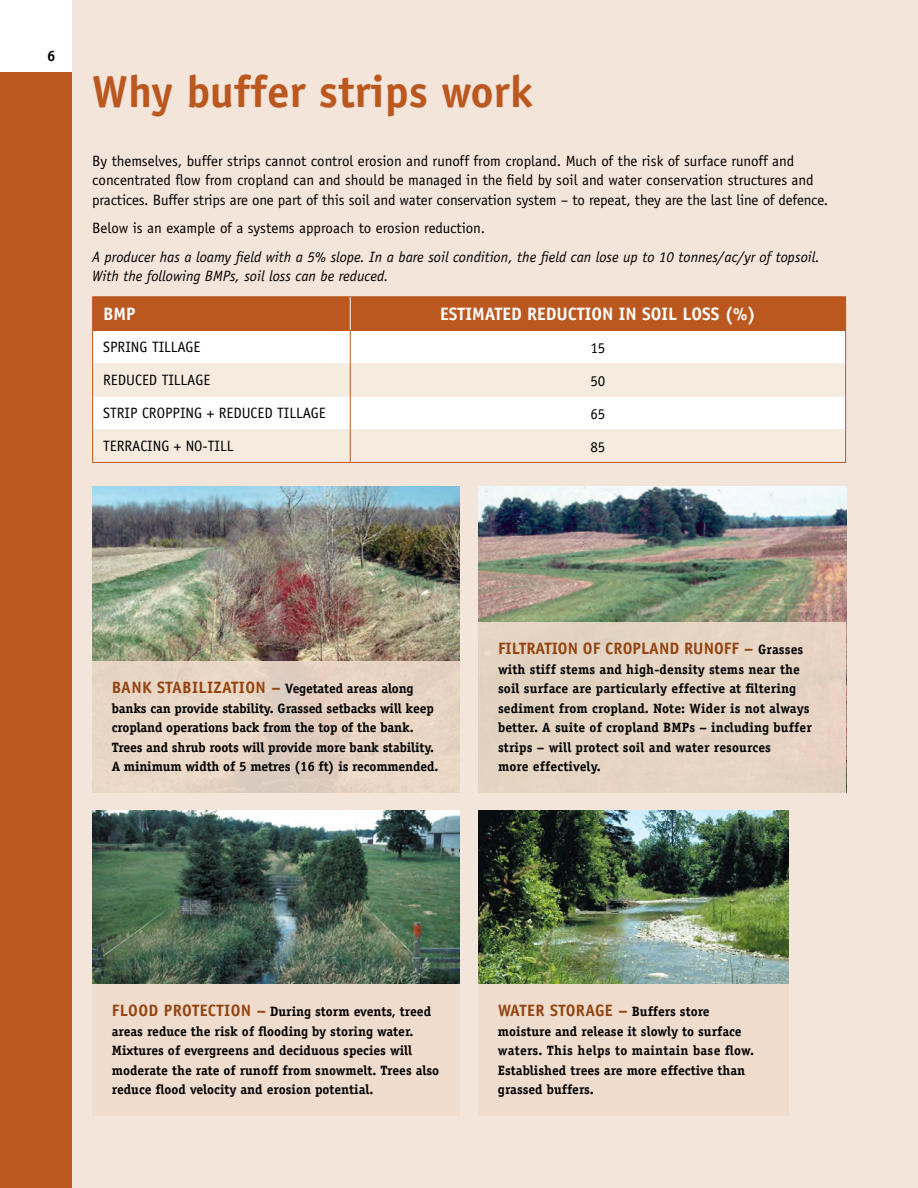
<style>
.page{position:relative;width:918px;height:1188px;background:#fff}
.page>*{position:absolute;margin:0;border:0;box-sizing:border-box;transform-origin:0 0}
.t1{font:700 45px "Officina Sans";color:#bb581f}
.t2{font:700 18px "Officina Sans";color:#fff}
.t3{font:700 16.5px "Officina Sans";color:#934411}
.t4{font:700 16.5px "Officina Sans";letter-spacing:.02em;color:#934411}
.t5{font:15px/19.5px "Officina Sans";color:#000}
.t6{font:italic 15px/19.5px "Officina Sans";color:#000}
.t7{font:700 15px "Officina Sans";color:#000}
.t8{font:700 13.5px/19.5px "Officina Serif";color:#000}
.s1{font-family:"Officina Sans";font-size:16.5px;color:#934411}
.s2{font-family:"Officina Serif";font-size:13.5px;color:#000}
</style>
<div class="page">
<div style="left:72px;top:0;width:846px;height:1188px;background:#f4e5da"></div>
<div style="left:0;top:72px;width:72px;height:1116px;background:#bb581f"></div>
<img style="left:92px;top:487px;width:368px;height:174px">
<div style="left:92px;top:661px;width:368px;height:132px;background:linear-gradient(to right,#e8d6c5,#e5d1c1)"></div>
<img style="left:478px;top:487px;width:368px;height:135px">
<div style="left:478px;top:622px;width:368px;height:171px;background:#e4d4c2"></div>
<img style="left:92px;top:810px;width:368px;height:174px">
<div style="left:92px;top:984px;width:368px;height:132px;background:#f0dccc"></div>
<img style="left:478px;top:810px;width:311px;height:174px">
<div style="left:478px;top:984px;width:311px;height:132px;background:#f0dccc"></div>
<div style="left:93px;top:297px;width:752px;height:33px;background:#bb581f"></div>
<div style="left:94px;top:331px;width:751px;height:32px;background:#fff"></div>
<svg style="left:93px;top:363px;width:752px;height:99px"></svg>
<hr style="left:92px;top:296px;width:258px;height:1px;background:#bb581f">
<hr style="left:92px;top:297px;width:1px;height:33px;background:#bb581f">
<hr style="left:350px;top:296px;width:496px;height:1px;background:#bb581f">
<hr style="left:845px;top:297px;width:1px;height:33px;background:#bb581f">
<hr style="left:350px;top:331px;width:1px;height:32px;background:#bb581f">
<hr style="left:350px;top:396px;width:1px;height:33px;background:#bb581f">
<hr style="left:350px;top:297px;width:1px;height:33px;background:#fff">
<hr style="left:92px;top:330px;width:258px;height:1px;background:#bb581f">
<hr style="left:92px;top:331px;width:1px;height:32px;background:#bb581f">
<hr style="left:350px;top:330px;width:496px;height:1px;background:#bb581f">
<hr style="left:845px;top:331px;width:1px;height:32px;background:#bb581f">
<hr style="left:92px;top:396px;width:1px;height:33px;background:#bb581f">
<hr style="left:845px;top:396px;width:1px;height:33px;background:#bb581f">
<hr style="left:92px;top:363px;width:1px;height:33px;background:#bb581f">
<hr style="left:350px;top:363px;width:1px;height:33px;background:#bb581f">
<hr style="left:845px;top:363px;width:1px;height:33px;background:#bb581f">
<hr style="left:92px;top:429px;width:1px;height:33px;background:#bb581f">
<hr style="left:350px;top:429px;width:1px;height:33px;background:#bb581f">
<hr style="left:845px;top:429px;width:1px;height:33px;background:#bb581f">
<hr style="left:92px;top:462px;width:258px;height:1px;background:#bb581f">
<hr style="left:350px;top:462px;width:496px;height:1px;background:#bb581f">
<p class="t7" style="left:47px;top:46px;width:10px">6</p>
<h1 class="t1" style="left:92px;top:64px;width:442px">Why buffer strips work</h1>
<p class="t5" style="left:92px;top:151px;width:737px">By themselves, buffer strips cannot control erosion and runoff from cropland. Much of the risk of surface runoff and concentrated flow from cropland can and should be managed in the field by soil and water conservation structures and practices. Buffer strips are one part of this soil and water conservation system – to repeat, they are the last line of defence.</p>
<p class="t5" style="left:92px;top:219px;width:395px">Below is an example of a systems approach to erosion reduction.</p>
<p class="t6" style="left:92px;top:247px;width:729px">A producer has a loamy field with a 5% slope. In a bare soil condition, the field can lose up to 10 tonnes/ac/yr of topsoil.<br>With the following BMPs, soil loss can be reduced.</p>
<h2 class="t2" style="left:103px;top:303px;width:34px">BMP</h2>
<h2 class="t2" style="left:440px;top:303px;width:317px">ESTIMATED REDUCTION IN SOIL LOSS (%)</h2>
<p class="t5" style="left:103px;top:337px;width:99px">SPRING TILLAGE</p>
<p class="t5" style="left:590px;top:338px;width:16px">15</p>
<p class="t5" style="left:103px;top:370px;width:109px">REDUCED TILLAGE</p>
<p class="t5" style="left:590px;top:371px;width:16px">50</p>
<p class="t5" style="left:103px;top:403px;width:224px">STRIP CROPPING + REDUCED TILLAGE</p>
<p class="t5" style="left:590px;top:404px;width:16px">65</p>
<p class="t5" style="left:103px;top:436px;width:132px">TERRACING + NO-TILL</p>
<p class="t5" style="left:590px;top:437px;width:16px">85</p>
<p class="t8" style="left:112px;top:679px;width:328px"><span class="s1">BANK STABILIZATION –</span> Vegetated areas along banks can provide stability. Grassed setbacks will keep cropland operations back from the top of the bank.<br>Trees and shrub roots will provide more bank stability.<br>A minimum width of 5 metres (16 ft) is recommended.</p>
<p class="t3" style="left:498px;top:638px;width:307px">FILTRATION OF CROPLAND RUNOFF – <span class="s2">Grasses</span></p>
<p class="t8" style="left:498px;top:659px;width:316px">with stiff stems and high-density stems near the soil surface are particularly effective at filtering sediment from cropland. Note: Wider is not always better. A suite of cropland BMPs – including buffer strips – will protect soil and water resources<br>more effectively.</p>
<p class="t8" style="left:112px;top:1002px;width:329px"><span class="s1">FLOOD PROTECTION –</span> During storm events, treed areas reduce the risk of flooding by storing water.<br>Mixtures of evergreens and deciduous species will moderate the rate of runoff from snowmelt. Trees also reduce flood velocity and erosion potential.</p>
<p class="t4" style="left:498px;top:1001px;width:213px">WATER STORAGE – <span class="s2">Buffers store</span></p>
<p class="t8" style="left:498px;top:1021px;width:258px">moisture and release it slowly to surface waters. This helps to maintain base flow.<br>Established trees are more effective than grassed buffers.</p>
</div>
